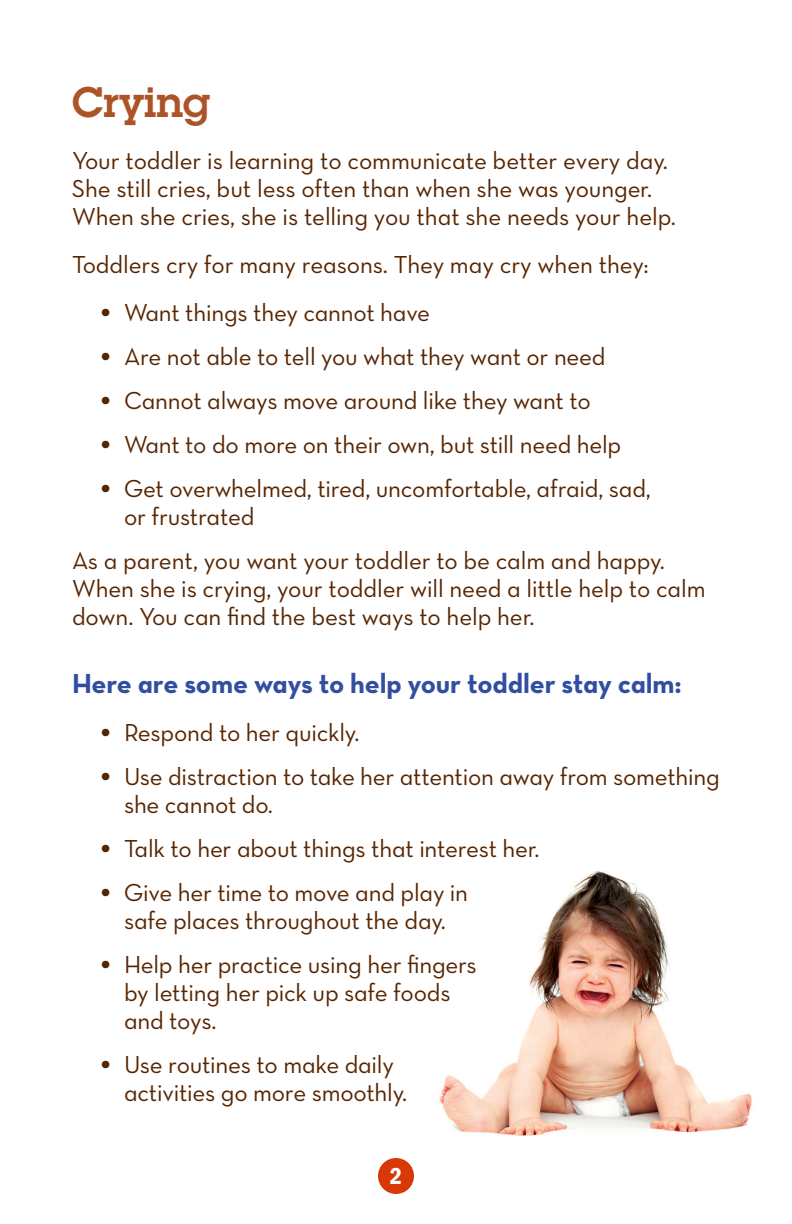
<style>
.page{position:relative;width:792px;height:1224px;background:#fff}
.page>*{position:absolute;margin:0;border:0;box-sizing:border-box;transform-origin:0 0}
.t1{font:600 41.6px "Lubalin Graph";color:#ad5328}
.t2{font:28px "Neutra Text PS Bold Alt";letter-spacing:-.005em;color:#324ea1}
.t3{font:25px/28px "Neutra Text PS Book Alt";letter-spacing:-.01em;color:#572500}
.t4{font:600 condensed 24px "Franklin Gothic";color:#fff}
.s1{font-size:40px}
</style>
<div class="page">
<div style="left:378px;top:1158px;width:36px;height:36px;background:#d93907;border-radius:50%"></div>
<img style="left:439px;top:871px;width:313px;height:265px">
<h1 class="t1" style="left:72px;top:74px;width:140px">Crying</h1>
<p class="t3" style="left:72px;top:146px;width:605px">Your toddler is learning to communicate better every day.<br>She still cries, but less often than when she was younger.<br>When she cries, she is telling you that she needs your help.</p>
<p class="t3" style="left:72px;top:250px;width:578px">Toddlers cry for many reasons. They may cry when they:</p>
<p class="t3" style="left:100px;top:298px;width:332px"><span class="s1">•</span> Want things they cannot have</p>
<p class="t3" style="left:100px;top:342px;width:507px"><span class="s1">•</span> Are not able to tell you what they want or need</p>
<p class="t3" style="left:100px;top:386px;width:492px"><span class="s1">•</span> Cannot always move around like they want to</p>
<p class="t3" style="left:100px;top:430px;width:523px"><span class="s1">•</span> Want to do more on their own, but still need help</p>
<p class="t3" style="left:124px;top:474px;width:528px;text-indent:-24px"><span class="s1">•</span> Get overwhelmed, tired, uncomfortable, afraid, sad, or frustrated</p>
<p class="t3" style="left:72px;top:546px;width:635px">As a parent, you want your toddler to be calm and happy.<br>When she is crying, your toddler will need a little help to calm down. You can find the best ways to help her.</p>
<p class="t2" style="left:72px;top:666px;width:611px">Here are some ways to help your toddler stay calm:</p>
<p class="t3" style="left:100px;top:718px;width:261px"><span class="s1">•</span> Respond to her quickly.</p>
<p class="t3" style="left:124px;top:762px;width:598px;text-indent:-24px"><span class="s1">•</span> Use distraction to take her attention away from something she cannot do.</p>
<p class="t3" style="left:100px;top:834px;width:441px"><span class="s1">•</span> Talk to her about things that interest her.</p>
<p class="t3" style="left:100px;top:878px;width:370px;text-align:center"><span class="s1">•</span> Give her time to move and play in safe places throughout the day.</p>
<p class="t3" style="left:124px;top:950px;width:354px;text-indent:-24px"><span class="s1">•</span> Help her practice using her fingers by letting her pick up safe foods and toys.</p>
<p class="t3" style="left:124px;top:1050px;width:285px;text-indent:-24px"><span class="s1">•</span> Use routines to make daily activities go more smoothly.</p>
<p class="t4" style="left:390px;top:1162px;width:14px">2</p>
</div>
